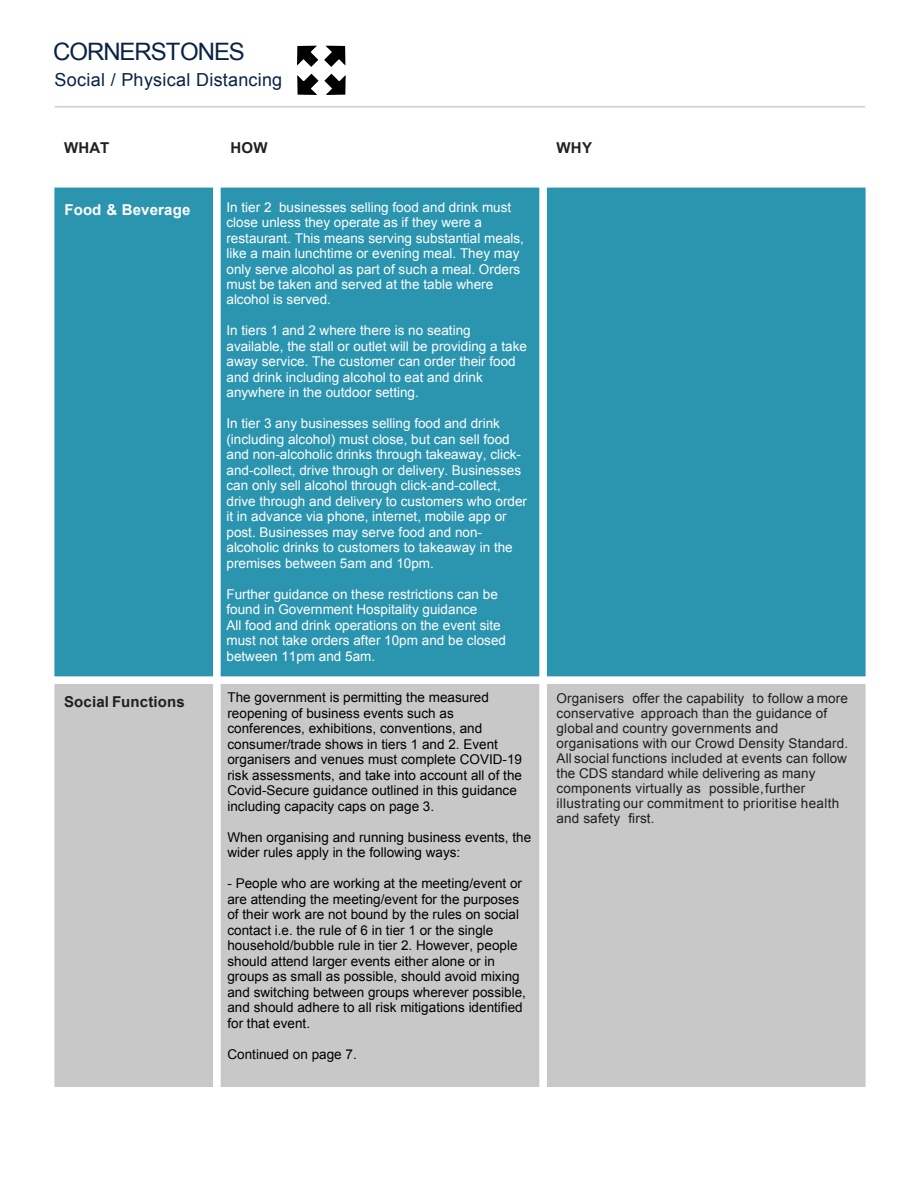
<style>
.page{position:relative;width:920px;height:1188px;background:#fff}
.page>*{position:absolute;margin:0;border:0;box-sizing:border-box;transform-origin:0 0}
.t1{font:24px "Arial";letter-spacing:-.045em;color:#0a2344}
.t2{font:18px "Arial";letter-spacing:.015em;color:#0a2344}
.t3{font:700 15px "Arial";letter-spacing:.01em;color:#231f20}
.t4{font:700 15px "Arial";letter-spacing:.01em;color:#fff}
.t5{font:13.5px/15.5px "Arial";color:#fff}
.t6{font:13.5px/15.5px "Arial";color:#000}
.t7{font:13.5px/15px "Arial";letter-spacing:.01em;color:#211d1e}
</style>
<div class="page">
<div style="left:54px;top:187px;width:811px;height:476px;background:#2b95b0"></div>
<hr style="left:55px;top:107px;width:810px;height:1px;background:#a7bdc7">
<div style="left:54px;top:663px;width:811px;height:423px;background:#c8c8c8"></div>
<div style="left:213px;top:181px;width:8px;height:914px;background:#fff"></div>
<div style="left:539px;top:184px;width:8px;height:911px;background:#fff"></div>
<svg style="left:297px;top:45px;width:49px;height:50px"></svg>
<div style="left:51px;top:676px;width:818px;height:8px;background:#fff"></div>
<h1 class="t1" style="left:53px;top:43px;width:193px">CORNERSTONES</h1>
<h2 class="t2" style="left:55px;top:73px;width:229px">Social / Physical Distancing</h2>
<p class="t3" style="left:64px;top:142px;width:47px">WHAT</p>
<p class="t3" style="left:230px;top:142px;width:39px">HOW</p>
<p class="t3" style="left:556px;top:142px;width:37px">WHY</p>
<p class="t4" style="left:64px;top:205px;width:127px">Food &amp; Beverage</p>
<p class="t3" style="left:64px;top:696px;width:122px">Social Functions</p>
<p class="t5" style="left:226px;top:200px;width:299px">In tier 2 businesses selling food and drink must close unless they operate as if they were a restaurant. This means serving substantial meals, like a main lunchtime or evening meal. They may only serve alcohol as part of such a meal. Orders must be taken and served at the table where alcohol is served.</p>
<p class="t5" style="left:226px;top:324px;width:302px">In tiers 1 and 2 where there is no seating available, the stall or outlet will be providing a take away service. The customer can order their food and drink including alcohol to eat and drink anywhere in the outdoor setting.</p>
<p class="t5" style="left:226px;top:417px;width:302px">In tier 3 any businesses selling food and drink (including alcohol) must close, but can sell food and non-alcoholic drinks through takeaway, click&shy;and-collect, drive through or delivery. Businesses can only sell alcohol through click-and-collect, drive through and delivery to customers who order it in advance via phone, internet, mobile app or post. Businesses may serve food and non&shy;alcoholic drinks to customers to takeaway in the premises between 5am and 10pm.</p>
<p class="t5" style="left:226px;top:587px;width:281px">Further guidance on these restrictions can be found in Government Hospitality guidance<br>All food and drink operations on the event site must not take orders after 10pm and be closed between 11pm and 5am.</p>
<p class="t6" style="left:227px;top:691px;width:296px">The government is permitting the measured reopening of business events such as conferences, exhibitions, conventions, and consumer/trade shows in tiers 1 and 2. Event organisers and venues must complete COVID-19 risk assessments, and take into account all of the Covid-Secure guidance outlined in this guidance including capacity caps on page 3.</p>
<p class="t6" style="left:227px;top:831px;width:305px">When organising and running business events, the wider rules apply in the following ways:</p>
<p class="t6" style="left:227px;top:877px;width:300px">- People who are working at the meeting/event or are attending the meeting/event for the purposes of their work are not bound by the rules on social contact i.e. the rule of 6 in tier 1 or the single household/bubble rule in tier 2. However, people should attend larger events either alone or in groups as small as possible, should avoid mixing and switching between groups wherever possible, and should adhere to all risk mitigations identified for that event.</p>
<p class="t6" style="left:227px;top:1047px;width:131px">Continued on page 7.</p>
<p class="t7" style="left:556px;top:692px;width:293px">Organisers offer the capability to follow a more conservative approach than the guidance of global and country governments and organisations with our Crowd Density Standard.<br>All social functions included at events can follow the CDS standard while delivering as many components virtually as possible,further illustrating our commitment to prioritise health and safety first.</p>
</div>
